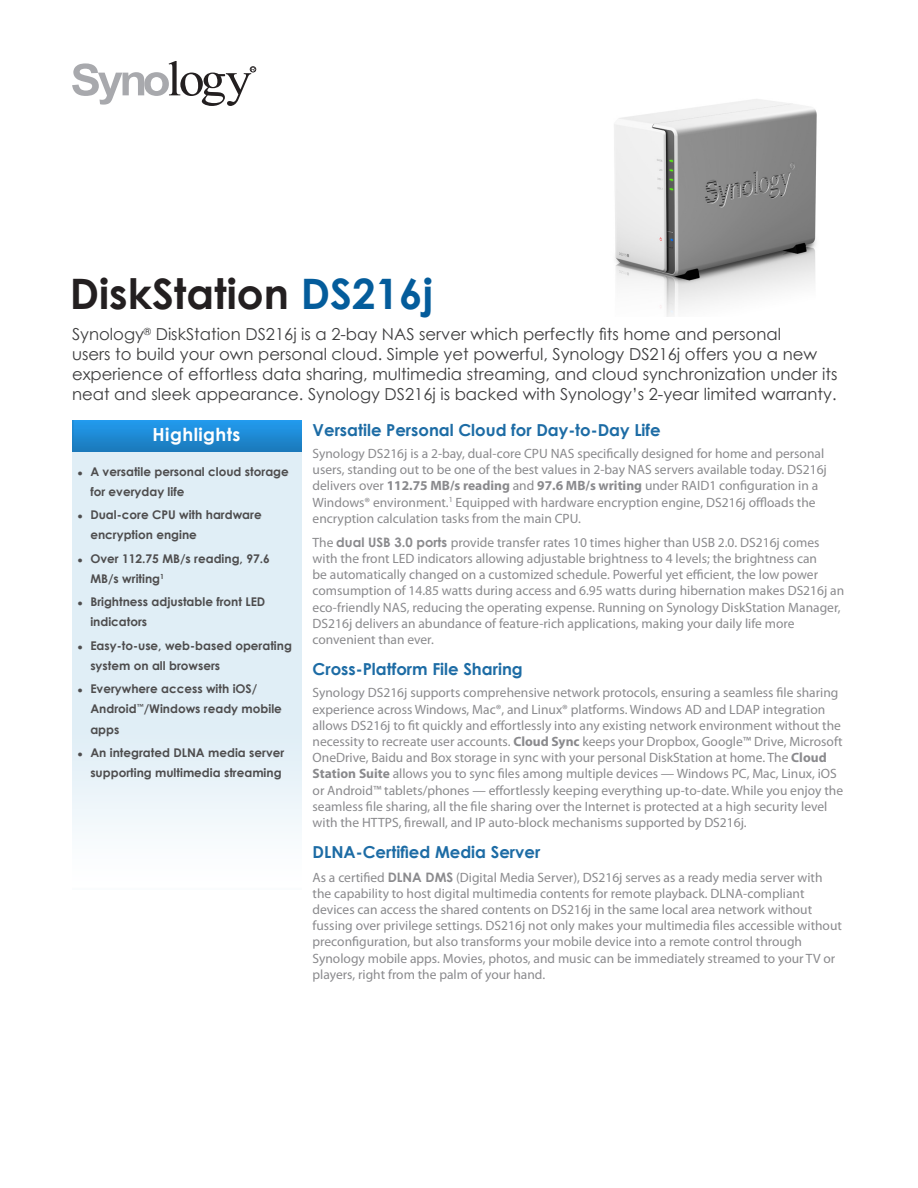
<style>
.page{position:relative;width:918px;height:1188px;background:#fff}
.page>*{position:absolute;margin:0;border:0;box-sizing:border-box;transform-origin:0 0}
.ChapterTitle{font:700 42px "Century Gothic";color:#231f20}
.ChapterTitleHighligh{font:700 18px "Century Gothic";letter-spacing:.025em;color:#fff}
.ChapterTitleDesc{font:16.5px/19.8px "Century Gothic";color:#3e3e3f}
.BodyHeading{font:700 16.5px "Century Gothic";color:#1d6ca5}
.BodyContent{font:13.5px/16.2px "Myriad Pro";color:#8a8a8d}
.t1{font:700 12px/20.2px "Century Gothic";color:#4e4d4e}
.s1{color:#045c9b}
.s2{font-family:"Arial";font-size:9px}
.s3{font-weight:700}
.s4{font-family:"Century Gothic";font-weight:700;font-size:13.05px}
</style>
<div class="page">
<svg style="left:72px;top:61px;width:184px;height:45px"></svg>
<img style="left:72px;top:451px;width:230px;height:380px">
<svg style="left:72px;top:420px;width:230px;height:31px;background:#1e8ad4"></svg>
<img style="left:614px;top:99px;width:203px;height:218px">
<p class="ChapterTitle" style="left:70px;top:262px;width:365px">DiskStation <span class="s1">DS216j</span></p>
<p class="ChapterTitleDesc" style="left:72px;top:324px;width:767px">Synology<sup>®</sup> DiskStation DS216j is a 2-bay NAS server which perfectly fits home and personal<br>users to build your own personal cloud. Simple yet powerful, Synology DS216j offers you a new experience of effortless data sharing, multimedia streaming, and cloud synchronization under its neat and sleek appearance. Synology DS216j is backed with Synology’s 2-year limited warranty.</p>
<p class="ChapterTitleHighligh" style="left:153px;top:420px;width:89px">Highlights</p>
<p class="t1" style="left:90px;top:460px;width:200px;text-indent:-13px"><span class="s2">●</span> A versatile personal cloud storage for everyday life</p>
<p class="t1" style="left:90px;top:504px;width:173px;text-indent:-13px"><span class="s2">●</span> Dual-core CPU with hardware encryption engine</p>
<p class="t1" style="left:90px;top:547px;width:181px;text-indent:-13px"><span class="s2">●</span> Over 112.75 MB/s reading, 97.6<br>MB/s writing<sup>1</sup></p>
<p class="t1" style="left:90px;top:591px;width:176px;text-indent:-13px"><span class="s2">●</span> Brightness adjustable front LED indicators</p>
<p class="t1" style="left:90px;top:634px;width:203px;text-indent:-13px"><span class="s2">●</span> Easy-to-use, web-based operating system on all browsers</p>
<p class="t1" style="left:90px;top:678px;width:193px;text-indent:-13px"><span class="s2">●</span> Everywhere access with iOS/<br>Android<sup>™</sup>/Windows ready mobile apps</p>
<p class="t1" style="left:78px;top:742px;width:208px;text-align:right"><span class="s2">●</span> An integrated DLNA media server supporting multimedia streaming</p>
<p class="BodyHeading" style="left:313px;top:417px;width:350px">Versatile Personal Cloud for Day-to-Day Life</p>
<p class="BodyContent" style="left:313px;top:445px;width:516px">Synology DS216j is a 2-bay, dual-core CPU NAS specifically designed for home and personal users, standing out to be one of the best values in 2-bay NAS servers available today. DS216j delivers over <span class="s3">112.75 MB/s reading</span> and <span class="s3">97.6 MB/s writing</span> under RAID1 configuration in a Windows® environment.<sup>1</sup> Equipped with hardware encryption engine, DS216j offloads the encryption calculation tasks from the main CPU.</p>
<p class="BodyContent" style="left:313px;top:534px;width:533px">The <span class="s4">dual USB 3.0 ports</span> provide transfer rates 10 times higher than USB 2.0. DS216j comes with the front LED indicators allowing adjustable brightness to 4 levels; the brightness can<br>be automatically changed on a customized schedule. Powerful yet efficient, the low power comsumption of 14.85 watts during access and 6.95 watts during hibernation makes DS216j an eco-friendly NAS, reducing the operating expense. Running on Synology DiskStation Manager, DS216j delivers an abundance of feature-rich applications, making your daily life more convenient than ever.</p>
<p class="BodyHeading" style="left:313px;top:656px;width:212px">Cross-Platform File Sharing</p>
<p class="BodyContent" style="left:313px;top:685px;width:532px">Synology DS216j supports comprehensive network protocols, ensuring a seamless file sharing experience across Windows, Mac®, and Linux® platforms. Windows AD and LDAP integration allows DS216j to fit quickly and effortlessly into any existing network environment without the necessity to recreate user accounts. <span class="s3">Cloud Sync</span> keeps your Dropbox, Google™ Drive, Microsoft OneDrive, Baidu and Box storage in sync with your personal DiskStation at home. The <span class="s3">Cloud Station Suite</span> allows you to sync files among multiple devices — Windows PC, Mac, Linux, iOS or Android™ tablets/phones — effortlessly keeping everything up-to-date. While you enjoy the seamless file sharing, all the file sharing over the Internet is protected at a high security level with the HTTPS, firewall, and IP auto-block mechanisms supported by DS216j.</p>
<p class="BodyHeading" style="left:313px;top:839px;width:229px">DLNA-Certified Media Server</p>
<p class="BodyContent" style="left:313px;top:869px;width:531px">As a certified <span class="s4">DLNA DMS</span> (Digital Media Server), DS216j serves as a ready media server with the capability to host digital multimedia contents for remote playback. DLNA-compliant devices can access the shared contents on DS216j in the same local area network without fussing over privilege settings. DS216j not only makes your multimedia files accessible without preconfiguration, but also transforms your mobile device into a remote control through Synology mobile apps. Movies, photos, and music can be immediately streamed to your TV or players, right from the palm of your hand.</p>
</div>
